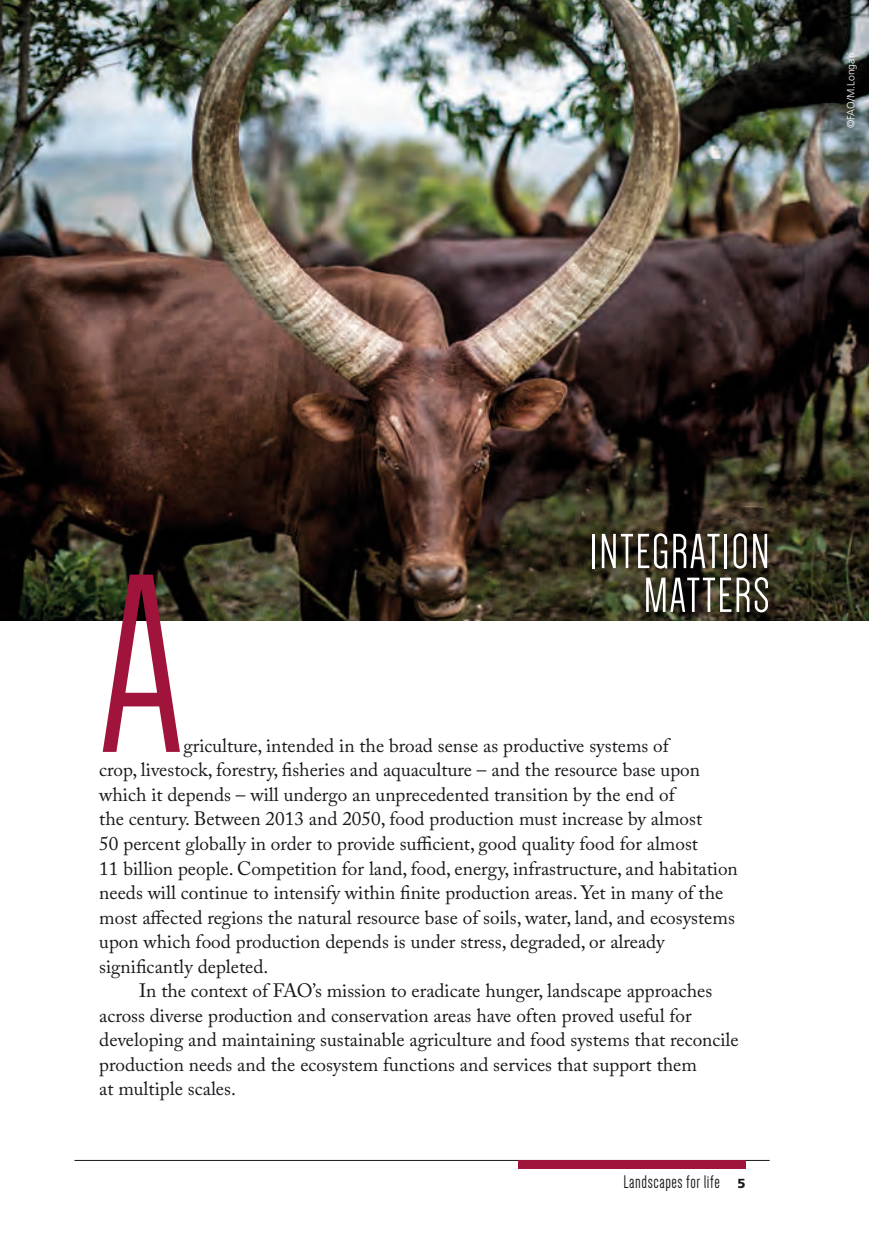
<style>
.page{position:relative;width:869px;height:1241px;background:#fff}
.page>*{position:absolute;margin:0;border:0;box-sizing:border-box;transform-origin:0 0}
.t1{font:262.5px "Dense";color:#a0143b}
.t2{font:50.75px/43.8px "Dense";color:#fff;text-align:right}
.t3{font:19.25px/24.5px "Adobe Caslon Pro";color:#1a171c}
.t4{font:18.9px "Dense";letter-spacing:.03em;color:#1a171c}
.t5{font:900 13.12px "Frutiger LT Std";color:#1a171c}
.t6{font:300 10.5px "Frutiger LT Std";color:#fff}
</style>
<div class="page">
<hr style="left:74px;top:1159px;width:695px;height:1px;background:#1a171c">
<div style="left:518px;top:1160px;width:227px;height:8px;background:#a0143b"></div>
<img style="left:0;top:0;width:868px;height:620px">
<p class="t6" style="left:844px;top:128px;width:77px;rotate:-90deg">©FAO/M.Longari</p>
<h2 class="t2" style="left:589px;top:530px;width:98px">INTEGRATION<br>MATTERS</h2>
<h1 class="t1" style="left:99px;top:536px;width:79px">A</h1>
<p class="t3" style="left:99px;top:733px;width:639px;text-indent:84px">griculture, intended in the broad sense as productive systems of<br>crop, livestock, forestry, fisheries and aquaculture – and the resource base upon which it depends – will undergo an unprecedented transition by the end of<br>the century. Between 2013 and 2050, food production must increase by almost<br>50 percent globally in order to provide sufficient, good quality food for almost<br>11 billion people. Competition for land, food, energy, infrastructure, and habitation needs will continue to intensify within finite production areas. Yet in many of the most affected regions the natural resource base of soils, water, land, and ecosystems upon which food production depends is under stress, degraded, or already significantly depleted.</p>
<p class="t3" style="left:99px;top:978px;width:640px;text-indent:40px">In the context of FAO’s mission to eradicate hunger, landscape approaches across diverse production and conservation areas have often proved useful for developing and maintaining sustainable agriculture and food systems that reconcile production needs and the ecosystem functions and services that support them<br>at multiple scales.</p>
<p class="t4" style="left:623px;top:1172px;width:98px">Landscapes for life</p>
<p class="t5" style="left:737px;top:1175px;width:10px">5</p>
</div>
